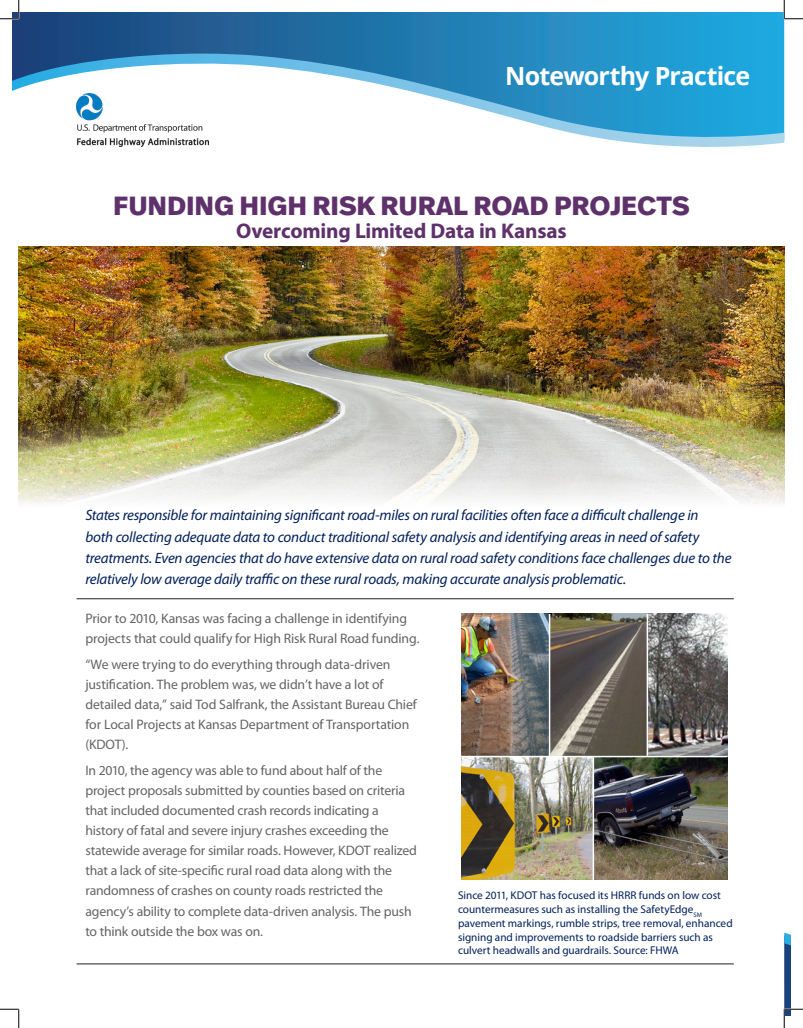
<style>
.page{position:relative;width:803px;height:1028px;background:#fff}
.page>*{position:absolute;margin:0;border:0;box-sizing:border-box;transform-origin:0 0}
.t1{font:800 26.25px "Real Head Pro";letter-spacing:.02em;color:#5f316b}
.t2{font:700 25px "Open Sans";letter-spacing:-.03em;color:#fff}
.t3{font:700 21.25px "Myriad Pro";letter-spacing:-.01em;color:#5f316b}
.t4{font:italic 15px/21.2px "Myriad Pro";letter-spacing:-.015em;color:#00205b}
.t5{font:13.75px/20px "Myriad Pro";letter-spacing:-.01em;color:#646464}
.t6{font:11.25px/13.8px "Myriad Pro";letter-spacing:-.005em;color:#00205b}
</style>
<div class="page">
<svg style="left:784px;top:932px;width:6px;height:41px"></svg>
<svg style="left:12px;top:12px;width:772px;height:42px;background:#1f76ac"></svg>
<svg style="left:12px;top:54px;width:772px;height:93px"></svg>
<svg style="left:783px;top:1008px;width:19px;height:20px"></svg>
<svg style="left:0;top:1008px;width:20px;height:20px"></svg>
<svg style="left:783px;top:0;width:19px;height:20px"></svg>
<svg style="left:0;top:0;width:20px;height:20px"></svg>
<hr style="left:77px;top:598px;width:656px;height:1px;background:#231f20">
<hr style="left:77px;top:963px;width:656px;height:1px;background:#231f20">
<img style="left:19px;top:247px;width:765px;height:257px">
<img style="left:77px;top:94px;width:132px;height:52px">
<img style="left:461px;top:614px;width:266px;height:265px">
<hr style="left:458px;top:755px;width:269px;height:2px;background:#fff">
<hr style="left:592px;top:757px;width:2px;height:124px;background:#fff">
<hr style="left:548px;top:614px;width:2px;height:141px;background:#fff">
<hr style="left:646px;top:614px;width:2px;height:141px;background:#fff">
<h1 class="t2" style="left:505px;top:58px;width:247px">Noteworthy Practice</h1>
<h2 class="t1" style="left:114px;top:186px;width:577px">FUNDING HIGH RISK RURAL ROAD PROJECTS</h2>
<h2 class="t3" style="left:236px;top:217px;width:332px">Overcoming Limited Data in Kansas</h2>
<p class="t4" style="left:85px;top:504px;width:647px">States responsible for maintaining signifcant road-miles on rural facilities often face a difcult challenge in<br>both collecting adequate data to conduct traditional safety analysis and identifying areas in need of safety treatments. Even agencies that do have extensive data on rural road safety conditions face challenges due to the relatively low average daily trafc on these rural roads, making accurate analysis problematic.</p>
<p class="t5" style="left:85px;top:608px;width:335px">Prior to 2010, Kansas was facing a challenge in identifying projects that could qualify for High Risk Rural Road funding.</p>
<p class="t5" style="left:85px;top:654px;width:333px">“We were trying to do everything through data-driven justifcation. The problem was, we didn’t have a lot of detailed data,” said Tod Salfrank, the Assistant Bureau Chief for Local Projects at Kansas Department of Transportation (KDOT).</p>
<p class="t5" style="left:85px;top:760px;width:333px">In 2010, the agency was able to fund about half of the project proposals submitted by counties based on criteria that included documented crash records indicating a history of fatal and severe injury crashes exceeding the statewide average for similar roads. However, KDOT realized that a lack of site-specifc rural road data along with the randomness of crashes on county roads restricted the agency’s ability to complete data-driven analysis. The push to think outside the box was on.</p>
<p class="t6" style="left:458px;top:888px;width:276px">Since 2011, KDOT has focused its HRRR funds on low cost countermeasures such as installing the SafetyEdge<sub>SM </sub>pavement markings, rumble strips, tree removal, enhanced signing and improvements to roadside barriers such as culvert headwalls and guardrails. Source: FHWA</p>
</div>
